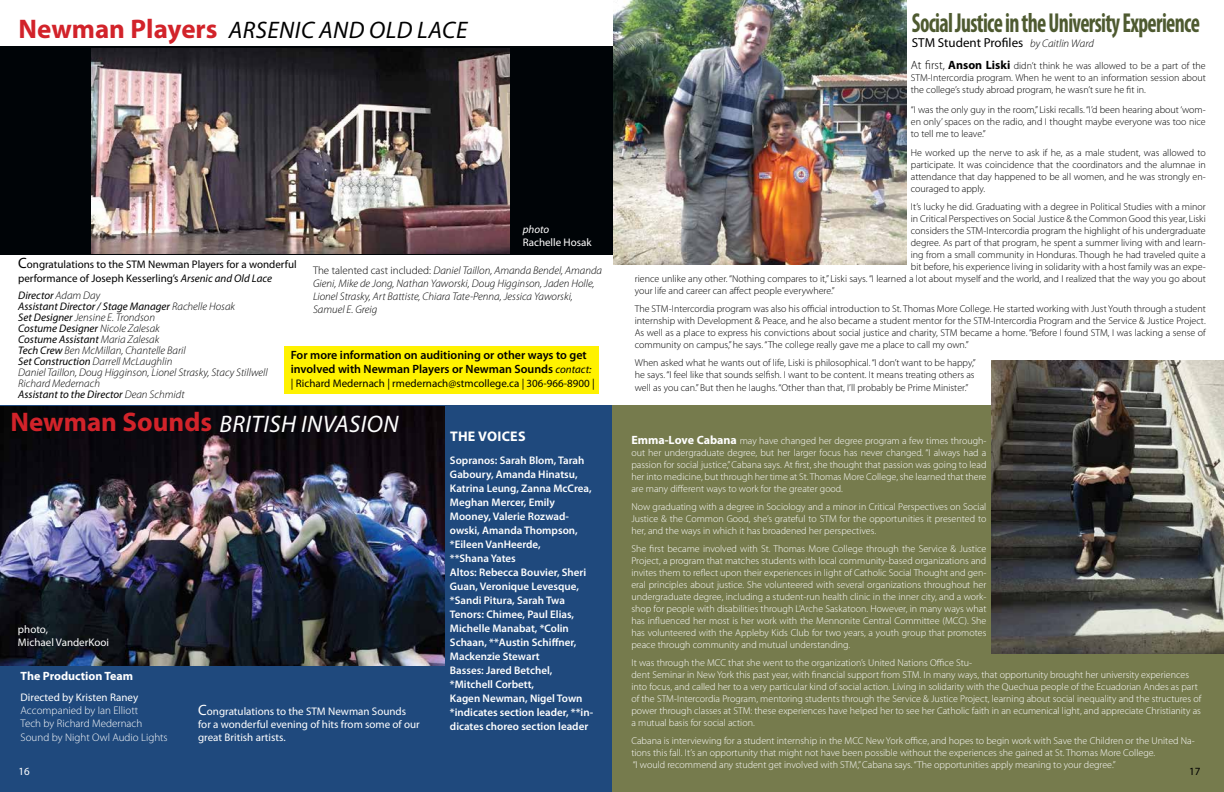
<style>
.page{position:relative;width:1224px;height:792px;background:#fff}
.page>*{position:absolute;margin:0;border:0;box-sizing:border-box;transform-origin:0 0}
.t1{font:700 condensed 27.5px "Myriad Pro";letter-spacing:-.03em;color:#4e5a30;scale:.8 1}
.t2{font:italic 24px "Myriad Pro";letter-spacing:.02em;color:#000}
.t3{font:italic 24px "Myriad Pro";letter-spacing:.02em;color:#fff}
.t4{font:700 14px "Myriad Pro";letter-spacing:.02em;color:#fff}
.t5{font:13px "Myriad Pro";color:#000}
.t6{font:600 12px/14.4px "Myriad Pro";color:#000}
.t7{font:700 12px "Myriad Pro";color:#fff}
.t8{font:italic 300 11px/11px "Myriad Pro";color:#000}
.t9{font:600 11px/14px "Myriad Pro";color:#fff}
.t10{font:11px/13.2px "Myriad Pro";color:#000}
.t11{font:11px/13.2px "Myriad Pro";color:#fff}
.t12{font:300 11px/13.2px "Myriad Pro";color:#fff}
.t13{font:italic 11px "Myriad Pro";color:#fff}
.t14{font:300 10px/12px "Myriad Pro";color:#fff;text-align:justify}
.t15{font:300 10px/12px "Myriad Pro";color:#000;text-align:justify}
.s1{font-weight:700;font-style:normal;font-size:27px;color:#d2232a}
.s2{font-size:15px}
.s3{font-style:italic}
.s4{font-weight:400}
.s5{font-style:normal}
.s6{font-weight:400;font-style:italic;font-size:11px}
.s7{font-weight:300;font-style:italic;font-size:11px}
.s8{font-size:12px}
.s9{font-weight:700;font-size:12px}
</style>
<div class="page">
<div style="left:0;top:46px;width:613px;height:209px;background:#000407"></div>
<div style="left:284px;top:346px;width:315px;height:48px;background:#fff200"></div>
<div style="left:0;top:405px;width:613px;height:387px;background:#1f497d"></div>
<img style="left:92px;top:48px;width:418px;height:205px">
<img style="left:0;top:406px;width:445px;height:259px">
<div style="left:612px;top:405px;width:612px;height:387px;background:#767b4d"></div>
<img style="left:991px;top:360px;width:233px;height:293px">
<img style="left:614px;top:0;width:293px;height:265px">
<h2 class="t2" style="left:19px;top:17px;width:450px"><span class="s1">Newman Players</span> ARSENIC AND OLD LACE</h2>
<p class="t13" style="left:523px;top:224px;width:28px">photo</p>
<p class="t11" style="left:523px;top:236px;width:70px">Rachelle Hosak</p>
<p class="t10" style="left:18px;top:258px;width:280px"><span class="s2">C</span>ongratulations to the STM Newman Players for a wonderful performance of Joseph Kesserling’s <span class="s3">Arsenic and Old Lace</span></p>
<p class="t8" style="left:18px;top:290px;width:251px"><span class="s4">Director</span> Adam Day<br><span class="s4">Assistant Director / Stage Manager</span> Rachelle Hosak<br><span class="s4">Set Designer</span> Jensine E. Trondson<br><span class="s4">Costume Designer</span> Nicole Zalesak<br><span class="s4">Costume Assistant</span> Maria Zalesak<br><span class="s4">Tech Crew</span> Ben McMillan, Chantelle Baril<br><span class="s4">Set Construction</span> Darrell McLaughlin<br>Daniel Taillon, Doug Higginson, Lionel Strasky, Stacy Stillwell Richard Medernach<br><span class="s4">Assistant to the Director</span> Dean Schmidt</p>
<p class="t8" style="left:313px;top:264px;width:291px;line-height:13.2px"><span class="s5">The talented cast included:</span> Daniel Taillon, Amanda Bendel, Amanda Gieni, Mike de Jong, Nathan Yaworski, Doug Higginson, Jaden Holle, Lionel Strasky, Art Battiste, Chiara Tate-Penna, Jessica Yaworski, Samuel E. Greig</p>
<p class="t6" style="left:291px;top:348px;width:302px">For more information on auditioning or other ways to get involved with Newman Players or Newman Sounds <span class="s6">contact:</span></p>
<p class="t10" style="left:291px;top:376px;width:305px">| Richard Medernach | rmedernach@stmcollege.ca | 306-966-8900 |</p>
<h2 class="t3" style="left:11px;top:411px;width:390px"><span class="s1">Newman Sounds</span> BRITISH INVASION</h2>
<p class="t11" style="left:18px;top:623px;width:93px">photo,<br>Michael VanderKooi</p>
<p class="t7" style="left:21px;top:669px;width:114px">The Production Team</p>
<p class="t11" style="left:21px;top:691px;width:119px">Directed by Kristen Raney</p>
<p class="t12" style="left:21px;top:704px;width:149px">Accompanied by Ian Elliott<br>Tech by Richard Medernach<br>Sound by Night Owl Audio Lights</p>
<p class="t11" style="left:19px;top:765px;width:13px">16</p>
<p class="t11" style="left:198px;top:704px;width:223px"><span class="s2">C</span>ongratulations to the STM Newman Sounds for a wonderful evening of hits from some of our great British artists.</p>
<h3 class="t4" style="left:450px;top:428px;width:77px">THE VOICES</h3>
<p class="t9" style="left:450px;top:453px;width:145px">Sopranos: Sarah Blom, Tarah<br>Gaboury, Amanda Hinatsu,<br>Katrina Leung, Zanna McCrea,<br>Meghan Mercer, Emily<br>Mooney, Valerie Rozwad&shy;owski, Amanda Thompson, *Eileen VanHeerde,<br>**Shana Yates<br>Altos: Rebecca Bouvier, Sheri<br>Guan, Veronique Levesque, *Sandi Pitura, Sarah Twa<br>Tenors: Chimee, Paul Elias,<br>Michelle Manabat, *Colin<br>Schaan, **Austin Schiffner,<br>Mackenzie Stewart<br>Basses: Jared Betchel, *Mitchell Corbett,<br>Kagen Newman, Nigel Town *indicates section leader, **in&shy;dicates choreo section leader</p>
<h1 class="t1" style="left:912px;top:7px;width:362px">Social Justice in the University Experience</h1>
<h3 class="t5" style="left:912px;top:36px;width:184px">STM Student Profiles <span class="s7">by Caitlin Ward</span></h3>
<p class="t15" style="left:911px;top:59px;width:297px"><span class="s8">At first,</span> <span class="s9">Anson Liski</span> didn’t think he was allowed to be a part of the STM-Intercordia program. When he went to an information session about the college’s study abroad program, he wasn’t sure he fit in.</p>
<p class="t15" style="left:911px;top:103px;width:296px">“I was the only guy in the room,” Liski recalls. “I’d been hearing about ‘wom&shy;en only’ spaces on the radio, and I thought maybe everyone was too nice to tell me to leave.”</p>
<p class="t15" style="left:911px;top:146px;width:297px">He worked up the nerve to ask if he, as a male student, was allowed to participate. It was coincidence that the coordinators and the alumnae in attendance that day happened to be all women, and he was strongly en&shy;couraged to apply.</p>
<p class="t15" style="left:911px;top:200px;width:297px">It’s lucky he did. Graduating with a degree in Political Studies with a minor</p>
<p class="t15" style="left:911px;top:212px;width:296px">in Critical Perspectives on Social Justice &amp; the Common Good this year, Liski</p>
<p class="t15" style="left:911px;top:224px;width:296px">considers the STM-Intercordia program the highlight of his undergraduate</p>
<p class="t15" style="left:911px;top:236px;width:296px">degree. As part of that program, he spent a summer living with and learn-</p>
<p class="t15" style="left:911px;top:248px;width:297px">ing from a small community in Honduras. Though he had traveled quite a</p>
<p class="t15" style="left:911px;top:260px;width:296px">bit before, his experience living in solidarity with a host family was an expe-</p>
<p class="t15" style="left:635px;top:272px;width:573px">rience unlike any other. “Nothing compares to it,” Liski says. “I learned a lot about myself and the world, and I realized that the way you go about</p>
<p class="t15" style="left:635px;top:284px;width:202px">your life and career can affect people everywhere.”</p>
<p class="t15" style="left:635px;top:302px;width:573px">The STM-Intercordia program was also his official introduction to St. Thomas More College. He started working with Just Youth through a student internship with Development &amp; Peace, and he also became a student mentor for the STM-Intercordia Program and the Service &amp; Justice Project.<br>As well as a place to express his convictions about social justice and charity, STM became a home. “Before I found STM, I was lacking a sense of community on campus,” he says. “The college really gave me a place to call my own.”</p>
<p class="t15" style="left:635px;top:356px;width:342px">When asked what he wants out of life, Liski is philosophical. “I don’t want to be happy,” he says. “I feel like that sounds selfish. I want to be content. It means treating others as</p>
<p class="t15" style="left:635px;top:382px;width:335px">well as you can.” But then he laughs. “Other than that, I’ll probably be Prime Minister.”</p>
<p class="t14" style="left:631px;top:435px;width:357px"><span class="s9">Emma-Love Cabana</span> may have changed her degree program a few times through&shy;out her undergraduate degree, but her larger focus has never changed. “I always had a passion for social justice,” Cabana says. At first, she thought that passion was going to lead her into medicine, but through her time at St. Thomas More College, she learned that there are many different ways to work for the greater good.</p>
<p class="t14" style="left:631px;top:501px;width:356px">Now graduating with a degree in Sociology and a minor in Critical Perspectives on Social Justice &amp; the Common Good, she’s grateful to STM for the opportunities it presented to her, and the ways in which it has broadened her perspectives.</p>
<p class="t14" style="left:631px;top:543px;width:357px">She first became involved with St. Thomas More College through the Service &amp; Justice Project, a program that matches students with local community-based organizations and invites them to reflect upon their experiences in light of Catholic Social Thought and gen&shy;eral principles about justice. She volunteered with several organizations throughout her undergraduate degree, including a student-run health clinic in the inner city, and a work&shy;shop for people with disabilities through L’Arche Saskatoon. However, in many ways what has influenced her most is her work with the Mennonite Central Committee (MCC). She has volunteered with the Appleby Kids Club for two years, a youth group that promotes peace through community and mutual understanding.</p>
<p class="t14" style="left:631px;top:657px;width:571px;text-align:left">It was through the MCC that she went to the organization’s United Nations Office Stu-<br>dent Seminar in New York this past year, with financial support from STM. In many ways, that opportunity brought her university experiences into focus, and called her to a very particular kind of social action. Living in solidarity with the Quechua people of the Ecuadorian Andes as part of the STM-Intercordia Program, mentoring students through the Service &amp; Justice Project, learning about social inequality and the structures of power through classes at STM: these experiences have helped her to see her Catholic faith in an ecumenical light, and appreciate Christianity as a mutual basis for social action.</p>
<p class="t14" style="left:631px;top:735px;width:565px;text-align:left">Cabana is interviewing for a student internship in the MCC New York office, and hopes to begin work with Save the Children or the United Na&shy;tions this fall. It’s an opportunity that might not have been possible without the experiences she gained at St. Thomas More College.<br>“I would recommend any student get involved with STM,” Cabana says. “The opportunities apply meaning to your degree.”</p>
<p class="t10" style="left:1189px;top:765px;width:13px">17</p>
</div>
